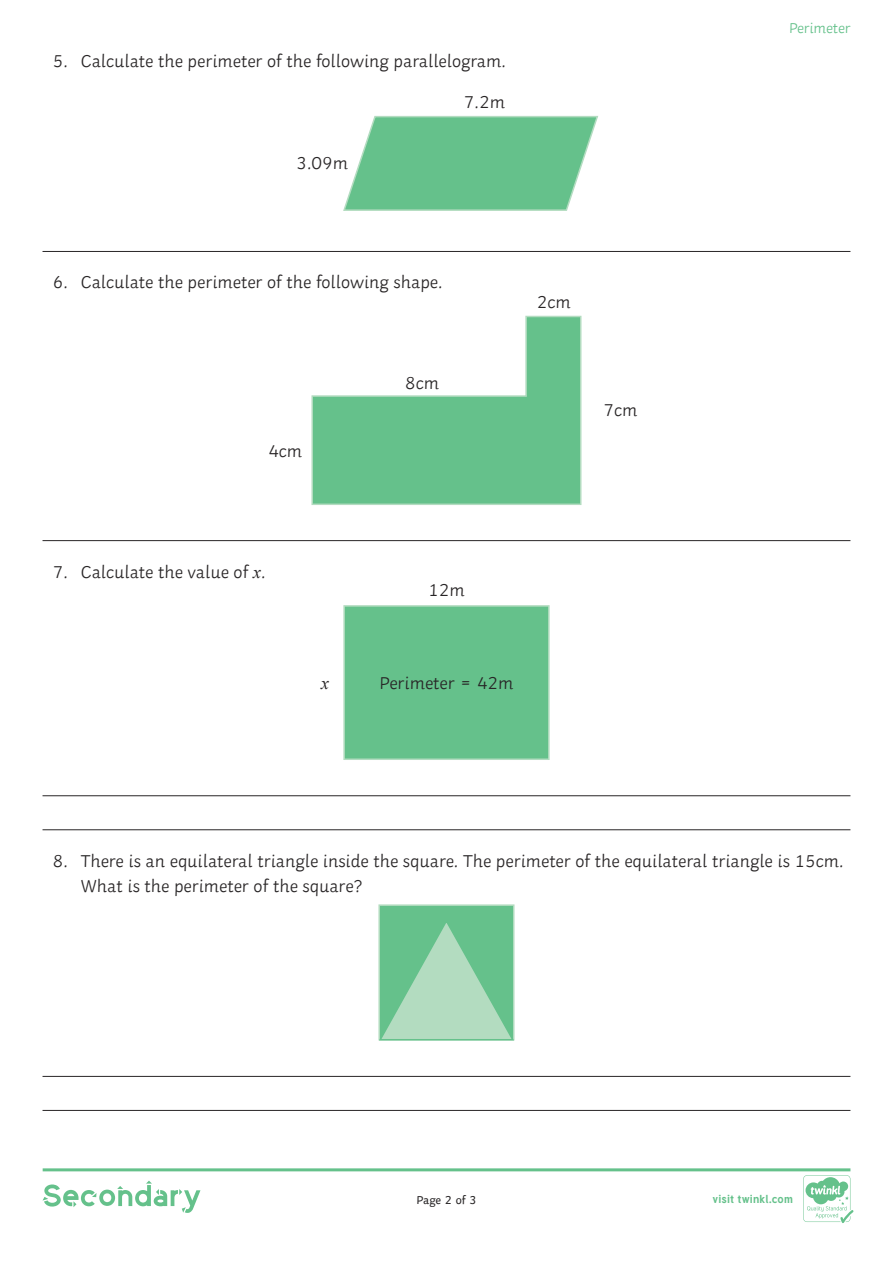
<style>
.page{position:relative;width:893px;height:1263px;background:#fff}
.page>*{position:absolute;margin:0;border:0;box-sizing:border-box;transform-origin:0 0}
.KS3_4_Body_Copy{font:300 18px/25.5px "Twinkl";color:#282526}
.KS3_4_Body_Copy-2{font:italic 18px "Times New Roman";color:#282526}
.Header_Text{font:300 15px "Twinkl";letter-spacing:-.01em;color:#65c18b}
.t1{font:12px "Twinkl";color:#282526}
.t2{font:700 11.4px "Tuffy";letter-spacing:.015em;color:#65c18b}
.s1{font-family:"Times New Roman";font-weight:400;font-style:italic}
</style>
<div class="page">
<hr style="left:43px;top:251px;width:807px;height:1px;background:#282526">
<hr style="left:43px;top:540px;width:807px;height:1px;background:#282526">
<hr style="left:43px;top:795px;width:807px;height:1px;background:#282526">
<hr style="left:43px;top:829px;width:807px;height:1px;background:#282526">
<hr style="left:43px;top:1076px;width:807px;height:1px;background:#282526">
<hr style="left:43px;top:1110px;width:807px;height:1px;background:#282526">
<svg style="left:311px;top:315px;width:271px;height:190px"></svg>
<div style="left:378px;top:904px;width:136px;height:136px;background:#65c18b;border:2px solid #b3dcc0"></div>
<svg style="left:378px;top:918px;width:137px;height:123px"></svg>
<svg style="left:343px;top:116px;width:255px;height:95px;background:#7ac99b"></svg>
<div style="left:343px;top:605px;width:207px;height:155px;background:#65c18b;border:2px solid #b3dcc0"></div>
<svg style="left:43px;top:1168px;width:810px;height:55px"></svg>
<p class="KS3_4_Body_Copy" style="left:53px;top:47px;width:454px">5. Calculate the perimeter of the following parallelogram.</p>
<p class="KS3_4_Body_Copy" style="left:296px;top:149px;width:53px">3.09m</p>
<p class="KS3_4_Body_Copy" style="left:464px;top:87px;width:43px">7.2m</p>
<p class="KS3_4_Body_Copy" style="left:53px;top:268px;width:391px">6. Calculate the perimeter of the following shape.</p>
<p class="KS3_4_Body_Copy" style="left:268px;top:437px;width:35px">4cm</p>
<p class="KS3_4_Body_Copy" style="left:405px;top:368px;width:35px">8cm</p>
<p class="KS3_4_Body_Copy" style="left:537px;top:287px;width:35px">2cm</p>
<p class="KS3_4_Body_Copy" style="left:603px;top:396px;width:35px">7cm</p>
<p class="KS3_4_Body_Copy" style="left:53px;top:557px;width:214px">7. Calculate the value of <span class="s1">x</span>.</p>
<p class="KS3_4_Body_Copy" style="left:428px;top:575px;width:38px">12m</p>
<p class="KS3_4_Body_Copy-2" style="left:321px;top:670px;width:9px">x</p>
<p class="KS3_4_Body_Copy" style="left:379px;top:668px;width:136px">Perimeter = 42m</p>
<p class="Header_Text" style="left:789px;top:17px;width:63px">Perimeter</p>
<p class="KS3_4_Body_Copy" style="left:81px;top:846px;width:764px;text-indent:-28px">8. There is an equilateral triangle inside the square. The perimeter of the equilateral triangle is 15cm.<br>What is the perimeter of the square?</p>
<p class="t1" style="left:416px;top:1191px;width:62px">Page 2 of 3</p>
<p class="t2" style="left:712px;top:1190px;width:82px">visit twinkl.com</p>
</div>
